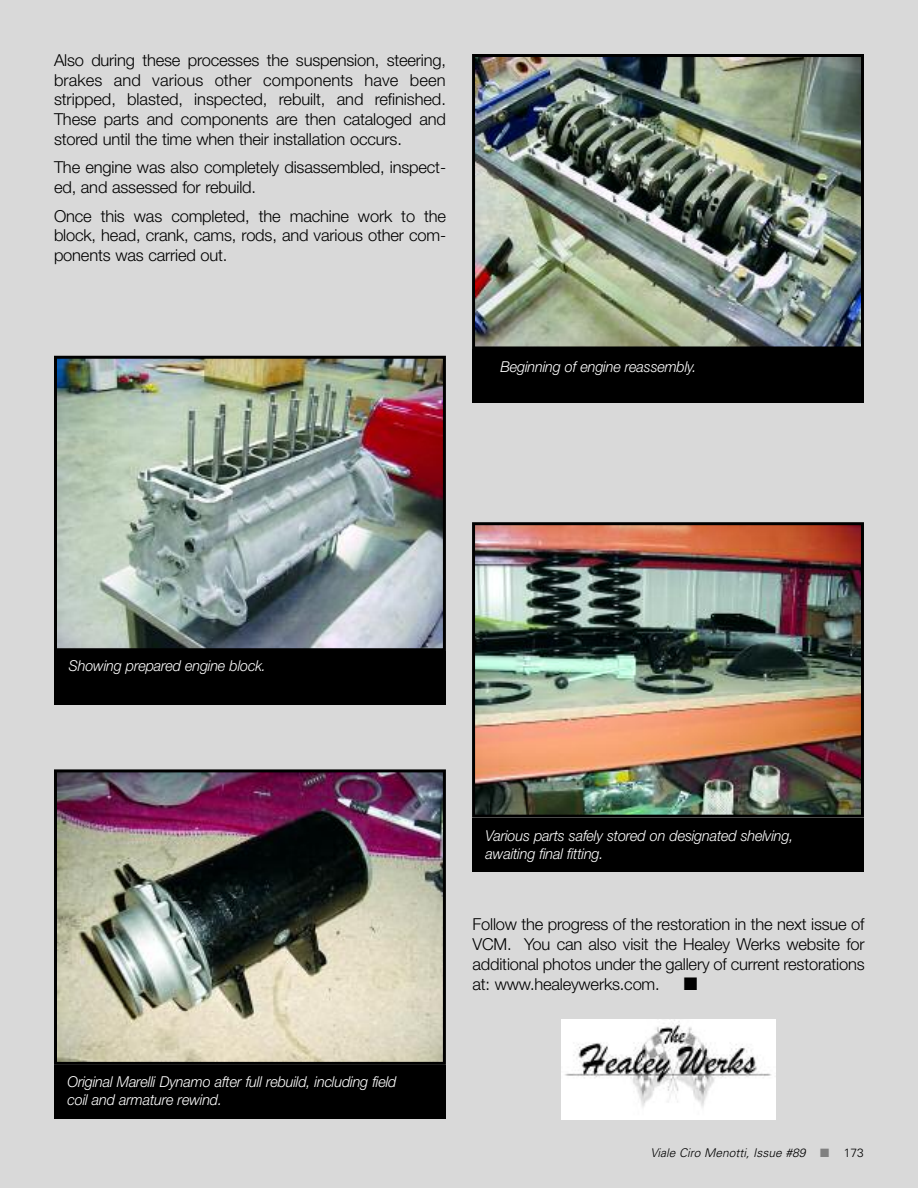
<style>
.page{position:relative;width:918px;height:1188px;background:#d9d9d9}
.page>*{position:absolute;margin:0;border:0;box-sizing:border-box;transform-origin:0 0}
.t1{font:18px "Zapf Dingbats ITC";color:#000}
.t2{font:300 16.5px/19.8px "Helvetica Neue";letter-spacing:-.01em;color:#000;text-align:justify}
.t3{font:italic 300 15px/18px "Helvetica Neue";letter-spacing:-.01em;color:#fff;scale:.96 1}
.t4{font:italic 300 12px "Univers";color:#000}
.s1{color:#808080}
.s2{font-style:normal}
</style>
<div class="page">
<img style="left:562px;top:1019px;width:213px;height:101px">
<div style="left:472px;top:349px;width:392px;height:54px;background:#000"></div>
<div style="left:54px;top:651px;width:392px;height:54px;background:#000"></div>
<img style="left:476px;top:58px;width:384px;height:287px">
<div style="left:472px;top:54px;width:392px;height:295px;border:3px solid #000"></div>
<img style="left:58px;top:360px;width:384px;height:287px">
<div style="left:54px;top:356px;width:392px;height:295px;border:3px solid #000"></div>
<div style="left:472px;top:818px;width:392px;height:54px;background:#000"></div>
<div style="left:54px;top:1065px;width:392px;height:54px;background:#000"></div>
<img style="left:476px;top:526px;width:384px;height:288px">
<div style="left:472px;top:522px;width:392px;height:296px;border:3px solid #000"></div>
<img style="left:58px;top:773px;width:384px;height:288px">
<div style="left:54px;top:769px;width:392px;height:296px;border:3px solid #000"></div>
<p class="t2" style="left:54px;top:52px;width:394px">Also during these processes the suspension, steering, brakes and various other components have been stripped, blasted, inspected, rebuilt, and refinished.<br>These parts and components are then cataloged and stored until the time when their installation occurs.</p>
<p class="t2" style="left:54px;top:159px;width:394px">The engine was also completely disassembled, inspect&shy;ed, and assessed for rebuild.</p>
<p class="t2" style="left:54px;top:207px;width:394px">Once this was completed, the machine work to the block, head, crank, cams, rods, and various other com&shy;ponents was carried out.</p>
<p class="t3" style="left:500px;top:359px;width:206px">Beginning of engine reassembly.</p>
<p class="t3" style="left:69px;top:659px;width:207px">Showing prepared engine block.</p>
<p class="t3" style="left:68px;top:1074px;width:344px">Original Marelli Dynamo after full rebuild, including field coil and armature rewind.</p>
<p class="t3" style="left:486px;top:828px;width:322px">Various parts safely stored on designated shelving, awaiting final fitting.</p>
<p class="t2" style="left:472px;top:916px;width:394px">Follow the progress of the restoration in the next issue of VCM. You can also visit the Healey Werks website for additional photos under the gallery of current restorations at: www.healeywerks.com.</p>
<p class="t1" style="left:684px;top:973px;width:15px">■</p>
<p class="t4" style="left:650px;top:1148px;width:215px">Viale Ciro Menotti, Issue #89 <span class="s1">■</span> <span class="s2">173</span></p>
</div>
